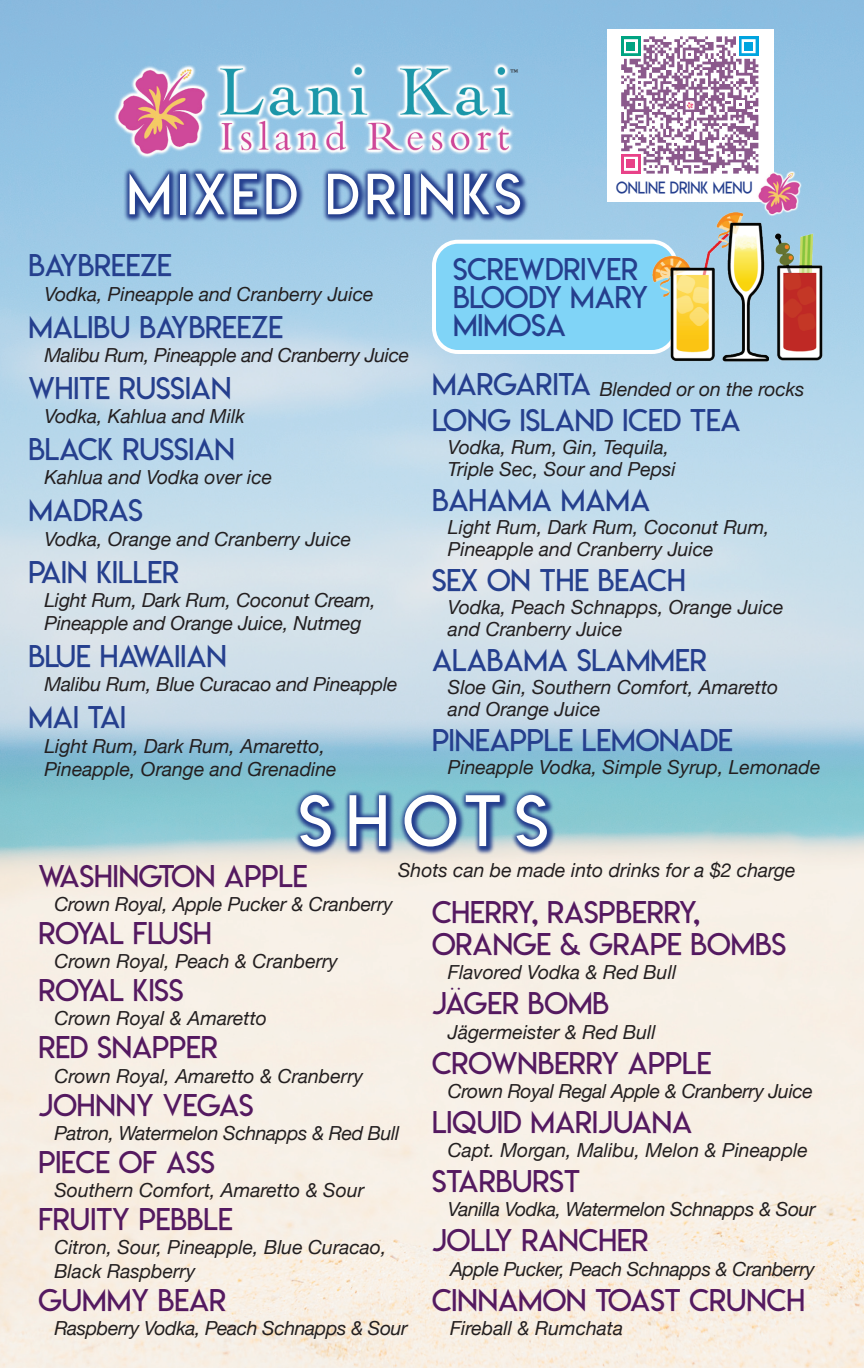
<style>
.page{position:relative;width:864px;height:1368px;background:#fff}
.page>*{position:absolute;margin:0;border:0;box-sizing:border-box;transform-origin:0 0}
.t1{font:70px "Lemon Milklight";letter-spacing:.2em;color:#fff}
.t2{font:55.8px "Lemon Milklight";letter-spacing:.1em;color:#fff}
.t3{font:30.4px/32px "Lemon Milklight";color:#541960}
.t4{font:30.4px/28px "Lemon Milklight";color:#253f8e}
.t5{font:italic 19.4px/22px "Helvetica Neue";color:#231f20}
.t6{font:italic 19.4px "Helvetica Neue";letter-spacing:-.02em;color:#231f20}
.t7{font:18.2px "Minion Pro";color:#231f20}
.t8{font:16.4px "Lemon Milklight";color:#253f8e;scale:.92 1}
.s1{font-family:"Lemon Milklight";font-style:normal;font-size:30.4px;color:#253f8e}
</style>
<div class="page">
<img style="left:0;top:0;width:864px;height:1368px">
<svg style="left:295px;top:789px;width:261px;height:67px;background:#678cb3"></svg>
<div style="left:434px;top:242px;width:242px;height:110px;background:#80d4f7;border-radius:24px"></div>
<div style="left:432px;top:240px;width:246px;height:114px;border:4px solid #fff;border-radius:24px"></div>
<img style="left:114px;top:42px;width:405px;height:127px">
<svg style="left:123px;top:167px;width:406px;height:57px;background:#597bb4"></svg>
<img style="left:772px;top:228px;width:54px;height:134px">
<img style="left:650px;top:233px;width:83px;height:133px">
<img style="left:711px;top:208px;width:58px;height:156px">
<div style="left:607px;top:29px;width:167px;height:173px;background:#fff"></div>
<svg style="left:621px;top:36px;width:137px;height:138px"></svg>
<img style="left:756px;top:171px;width:47px;height:45px">
<p class="t7" style="left:510px;top:63px;width:10px">™</p>
<h2 class="t2" style="left:127px;top:160px;width:396px">MIXED DRINKS</h2>
<p class="t8" style="left:616px;top:178px;width:150px">ONLINE DRINK MENU</p>
<h3 class="t4" style="left:28px;top:252px;width:145px">BAYBREEZE</h3>
<p class="t5" style="left:44px;top:284px;width:331px">Vodka, Pineapple and Cranberry Juice</p>
<h3 class="t4" style="left:28px;top:313px;width:256px">MALIBU BAYBREEZE</h3>
<p class="t6" style="left:44px;top:341px;width:366px">Malibu Rum, Pineapple and Cranberry Juice</p>
<h3 class="t4" style="left:28px;top:374px;width:204px">WHITE RUSSIAN</h3>
<p class="t5" style="left:44px;top:406px;width:202px">Vodka, Kahlua and Milk</p>
<h3 class="t4" style="left:28px;top:435px;width:208px">BLACK RUSSIAN</h3>
<p class="t5" style="left:44px;top:468px;width:230px">Kahlua and Vodka over ice</p>
<h3 class="t4" style="left:28px;top:497px;width:116px">MADRAS</h3>
<p class="t5" style="left:44px;top:529px;width:309px">Vodka, Orange and Cranberry Juice</p>
<h3 class="t4" style="left:28px;top:558px;width:152px">PAIN KILLER</h3>
<p class="t5" style="left:44px;top:589px;width:333px;line-height:23.2px">Light Rum, Dark Rum, Coconut Cream,<br>Pineapple and Orange Juice, Nutmeg</p>
<h3 class="t4" style="left:28px;top:642px;width:200px">BLUE HAWAIIAN</h3>
<p class="t5" style="left:44px;top:675px;width:355px">Malibu Rum, Blue Curacao and Pineapple</p>
<h3 class="t4" style="left:28px;top:704px;width:99px">MAI TAI</h3>
<p class="t5" style="left:44px;top:735px;width:294px;line-height:23.2px">Light Rum, Dark Rum, Amaretto,<br>Pineapple, Orange and Grenadine</p>
<h3 class="t4" style="left:453px;top:255px;width:197px">SCREWDRIVER<br>BLOODY MARY<br>MIMOSA</h3>
<p class="t5" style="left:432px;top:379px;width:374px"><span class="s1">MARGARITA</span> Blended or on the rocks</p>
<h3 class="t4" style="left:432px;top:406px;width:310px">LONG ISLAND ICED TEA</h3>
<p class="t5" style="left:448px;top:437px;width:229px">Vodka, Rum, Gin, Tequila,<br>Triple Sec, Sour and Pepsi</p>
<h3 class="t4" style="left:432px;top:486px;width:220px">BAHAMA MAMA</h3>
<p class="t5" style="left:448px;top:517px;width:323px">Light Rum, Dark Rum, Coconut Rum,<br>Pineapple and Cranberry Juice</p>
<h3 class="t4" style="left:432px;top:566px;width:255px">SEX ON THE BEACH</h3>
<p class="t5" style="left:448px;top:597px;width:337px">Vodka, Peach Schnapps, Orange Juice and Cranberry Juice</p>
<h3 class="t4" style="left:432px;top:646px;width:276px">ALABAMA SLAMMER</h3>
<p class="t5" style="left:448px;top:677px;width:332px">Sloe Gin, Southern Comfort, Amaretto and Orange Juice</p>
<h3 class="t4" style="left:432px;top:726px;width:302px">PINEAPPLE LEMONADE</h3>
<p class="t5" style="left:448px;top:757px;width:374px">Pineapple Vodka, Simple Syrup, Lemonade</p>
<h1 class="t1" style="left:299px;top:778px;width:251px">SHOTS</h1>
<p class="t5" style="left:398px;top:860px;width:399px">Shots can be made into drinks for a $2 charge</p>
<h3 class="t3" style="left:38px;top:860px;width:271px">WASHINGTON APPLE</h3>
<p class="t5" style="left:54px;top:894px;width:340px">Crown Royal, Apple Pucker &amp; Cranberry</p>
<h3 class="t3" style="left:38px;top:917px;width:175px">ROYAL FLUSH</h3>
<p class="t5" style="left:54px;top:951px;width:285px">Crown Royal, Peach &amp; Cranberry</p>
<h3 class="t3" style="left:38px;top:974px;width:147px">ROYAL KISS</h3>
<p class="t5" style="left:54px;top:1009px;width:214px">Crown Royal &amp; Amaretto</p>
<h3 class="t3" style="left:38px;top:1032px;width:181px">RED SNAPPER</h3>
<p class="t5" style="left:54px;top:1066px;width:310px">Crown Royal, Amaretto &amp; Cranberry</p>
<h3 class="t3" style="left:38px;top:1089px;width:217px">JOHNNY VEGAS</h3>
<p class="t6" style="left:54px;top:1119px;width:347px">Patron, Watermelon Schnapps &amp; Red Bull</p>
<h3 class="t3" style="left:38px;top:1146px;width:178px">PIECE OF ASS</h3>
<p class="t5" style="left:54px;top:1180px;width:311px">Southern Comfort, Amaretto &amp; Sour</p>
<h3 class="t3" style="left:38px;top:1203px;width:196px">FRUITY PEBBLE</h3>
<p class="t5" style="left:54px;top:1237px;width:334px;line-height:23.2px">Citron, Sour, Pineapple, Blue Curacao,<br>Black Raspberry</p>
<h3 class="t3" style="left:38px;top:1284px;width:189px">GUMMY BEAR</h3>
<p class="t6" style="left:54px;top:1314px;width:355px">Raspberry Vodka, Peach Schnapps &amp; Sour</p>
<h3 class="t3" style="left:432px;top:896px;width:356px">CHERRY, RASPBERRY,<br>ORANGE &amp; GRAPE BOMBS</h3>
<p class="t5" style="left:448px;top:963px;width:230px">Flavored Vodka &amp; Red Bull</p>
<h3 class="t3" style="left:432px;top:988px;width:179px">JÄGER BOMB</h3>
<p class="t5" style="left:448px;top:1022px;width:209px">Jägermeister &amp; Red Bull</p>
<h3 class="t3" style="left:432px;top:1047px;width:281px">CROWNBERRY APPLE</h3>
<p class="t6" style="left:448px;top:1077px;width:367px">Crown Royal Regal Apple &amp; Cranberry Juice</p>
<h3 class="t3" style="left:432px;top:1106px;width:262px">LIQUID MARIJUANA</h3>
<p class="t5" style="left:448px;top:1140px;width:361px">Capt. Morgan, Malibu, Melon &amp; Pineapple</p>
<h3 class="t3" style="left:432px;top:1165px;width:149px">STARBURST</h3>
<p class="t6" style="left:448px;top:1195px;width:369px">Vanilla Vodka, Watermelon Schnapps &amp; Sour</p>
<h3 class="t3" style="left:432px;top:1225px;width:218px">JOLLY RANCHER</h3>
<p class="t6" style="left:450px;top:1255px;width:366px">Apple Pucker, Peach Schnapps &amp; Cranberry</p>
<h3 class="t3" style="left:432px;top:1284px;width:375px">CINNAMON TOAST CRUNCH</h3>
<p class="t5" style="left:450px;top:1318px;width:175px">Fireball &amp; Rumchata</p>
</div>
